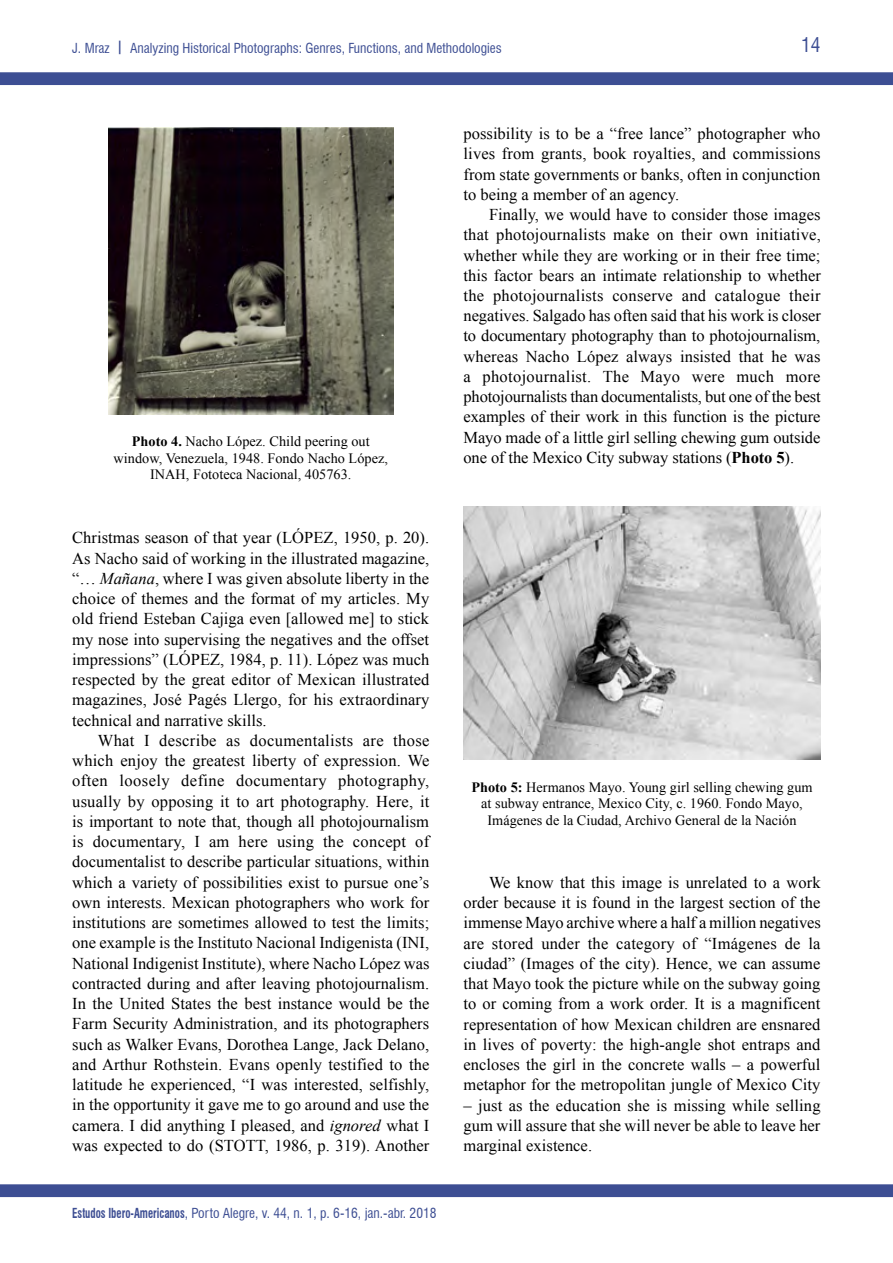
<style>
.page{position:relative;width:893px;height:1263px;background:#fff}
.page>*{position:absolute;margin:0;border:0;box-sizing:border-box;transform-origin:0 0}
.t1{font:condensed 19.5px "Swiss 721 BT";color:#3d4e93}
.t2{font:16.5px/20.2px "Times New Roman";color:#000;text-align:justify}
.t3{font:14.25px/16.5px "Times New Roman";color:#000;text-align:center}
.t4{font:condensed 13.5px "Swiss 721 BT";color:#3d4e93}
.s1{font-weight:700}
.s2{font-style:italic}
</style>
<div class="page">
<div style="left:0;top:72px;width:893px;height:13px;background:#3d4e93;border:2px solid #3d4e93"></div>
<div style="left:1px;top:1185px;width:891px;height:11px;background:#3d4e93"></div>
<div style="left:0;top:1184px;width:893px;height:13px;border:2px solid #3d4e93"></div>
<img style="left:463px;top:506px;width:358px;height:254px">
<img style="left:108px;top:128px;width:286px;height:286px">
<p class="t4" style="left:72px;top:40px;width:431px">J. Mraz <span class="s1">|</span> Analyzing Historical Photographs: Genres, Functions, and Methodologies</p>
<p class="t1" style="left:801px;top:33px;width:21px">14</p>
<p class="t3" style="left:114px;top:433px;width:276px"><span class="s1">Photo 4.</span> Nacho López. Child peering out window, Venezuela, 1948. Fondo Nacho López,<br>INAH, Fototeca Nacional, 405763.</p>
<p class="t2" style="left:72px;top:527px;width:359px">Christmas season of that year (LÓPEZ, 1950, p. 20).<br>As Nacho said of working in the illustrated magazine, “… <span class="s2">Mañana</span>, where I was given absolute liberty in the choice of themes and the format of my articles. My old friend Esteban Cajiga even [allowed me] to stick my nose into supervising the negatives and the offset impressions” (LÓPEZ, 1984, p. 11). López was much respected by the great editor of Mexican illustrated magazines, José Pagés Llergo, for his extraordinary technical and narrative skills.</p>
<p class="t2" style="left:72px;top:730px;width:359px;text-indent:26px">What I describe as documentalists are those which enjoy the greatest liberty of expression. We often loosely define documentary photography, usually by opposing it to art photography. Here, it is important to note that, though all photojournalism is documentary, I am here using the concept of documentalist to describe particular situations, within which a variety of possibilities exist to pursue one’s own interests. Mexican photographers who work for institutions are sometimes allowed to test the limits; one example is the Instituto Nacional Indigenista (INI, National Indigenist Institute), where Nacho López was contracted during and after leaving photojournalism.<br>In the United States the best instance would be the Farm Security Administration, and its photographers such as Walker Evans, Dorothea Lange, Jack Delano, and Arthur Rothstein. Evans openly testified to the latitude he experienced, “I was interested, selfishly, in the opportunity it gave me to go around and use the camera. I did anything I pleased, and <span class="s2">ignored</span> what I was expected to do (STOTT, 1986, p. 319). Another</p>
<p class="t4" style="left:72px;top:1205px;width:366px"><span class="s1">Estudos Ibero-Americanos</span>, Porto Alegre, v. 44, n. 1, p. 6-16, jan.-abr. 2018</p>
<p class="t2" style="left:463px;top:123px;width:359px">possibility is to be a “free lance” photographer who lives from grants, book royalties, and commissions from state governments or banks, often in conjunction to being a member of an agency.</p>
<p class="t2" style="left:463px;top:204px;width:359px;text-indent:26px">Finally, we would have to consider those images that photojournalists make on their own initiative, whether while they are working or in their free time; this factor bears an intimate relationship to whether the photojournalists conserve and catalogue their negatives. Salgado has often said that his work is closer to documentary photography than to photojournalism, whereas Nacho López always insisted that he was a photojournalist. The Mayo were much more photojournalists than documentalists, but one of the best examples of their work in this function is the picture Mayo made of a little girl selling chewing gum outside one of the Mexico City subway stations (<span class="s1">Photo 5</span>).</p>
<p class="t3" style="left:471px;top:778px;width:343px"><span class="s1">Photo 5:</span> Hermanos Mayo. Young girl selling chewing gum at subway entrance, Mexico City, c. 1960. Fondo Mayo,<br>Imágenes de la Ciudad, Archivo General de la Nación</p>
<p class="t2" style="left:463px;top:872px;width:359px;text-indent:26px">We know that this image is unrelated to a work order because it is found in the largest section of the immense Mayo archive where a half a million negatives are stored under the category of “Imágenes de la ciudad” (Images of the city). Hence, we can assume that Mayo took the picture while on the subway going to or coming from a work order. It is a magnificent representation of how Mexican children are ensnared in lives of poverty: the high-angle shot entraps and encloses the girl in the concrete walls – a powerful metaphor for the metropolitan jungle of Mexico City</p>
<p class="t2" style="left:463px;top:1095px;width:359px">– just as the education she is missing while selling gum will assure that she will never be able to leave her marginal existence.</p>
</div>
